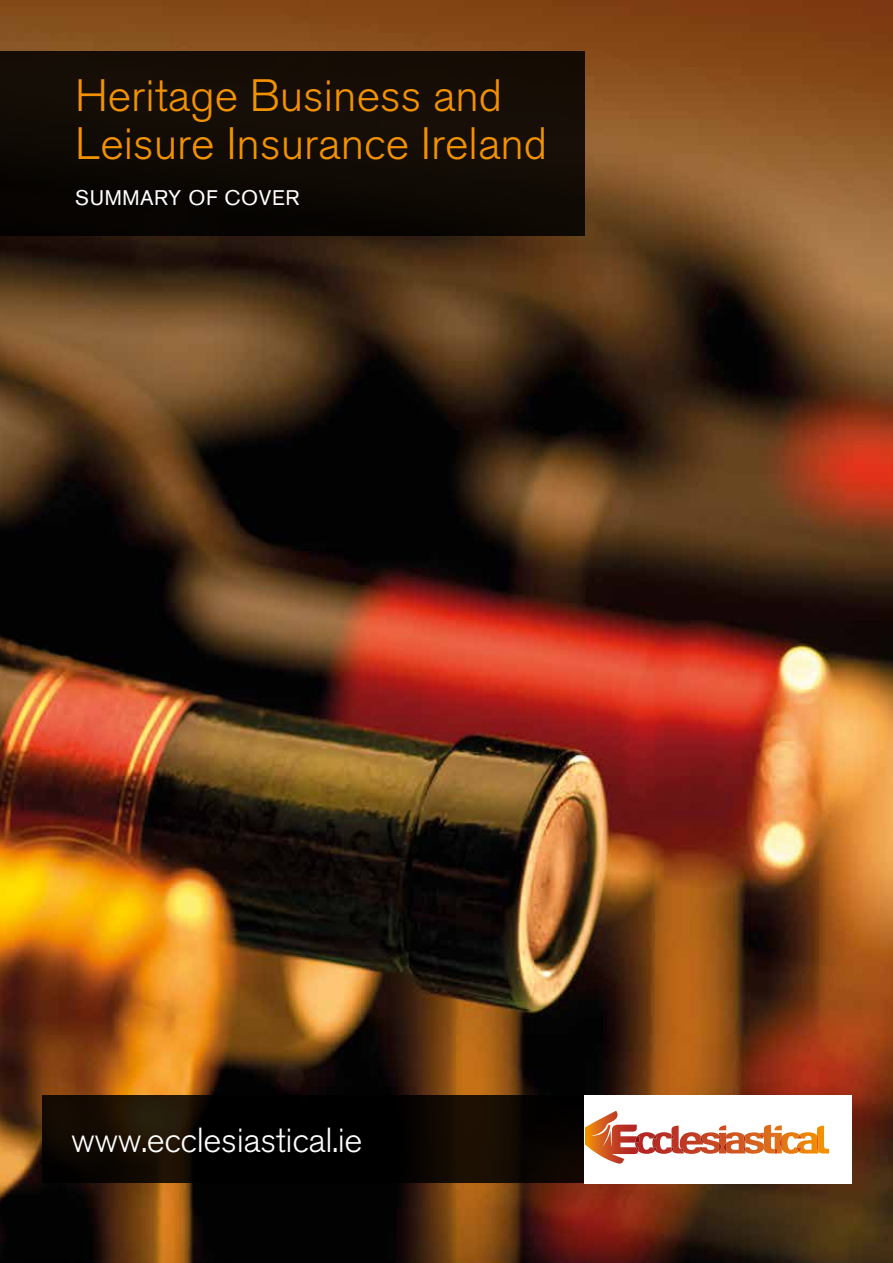
<style>
.page{position:relative;width:893px;height:1263px;background:#fff}
.page>*{position:absolute;margin:0;border:0;box-sizing:border-box;transform-origin:0 0}
.t1{font:300 45px/48px "Akzidenz Grotesk BQ";color:#f39200}
.t2{font:300 34.5px "Akzidenz Grotesk BQ";letter-spacing:-.01em;color:#fff}
.t3{font:21px "Akzidenz Grotesk BQ";letter-spacing:.03em;color:#fff}
</style>
<div class="page">
<img style="left:0;top:0;width:893px;height:1263px">
<div style="left:0;top:51px;width:584px;height:185px;background:#130c05"></div>
<svg style="left:42px;top:1095px;width:542px;height:88px;background:#0b0601"></svg>
<div style="left:584px;top:1095px;width:267px;height:88px;background:#fff"></div>
<svg style="left:585px;top:1111px;width:244px;height:53px"></svg>
<p class="t1" style="left:75px;top:72px;width:474px">Heritage Business and<br>Leisure Insurance Ireland</p>
<p class="t3" style="left:75px;top:186px;width:226px">SUMMARY OF COVER</p>
<p class="t2" style="left:71px;top:1120px;width:293px">www.ecclesiastical.ie</p>
</div>
